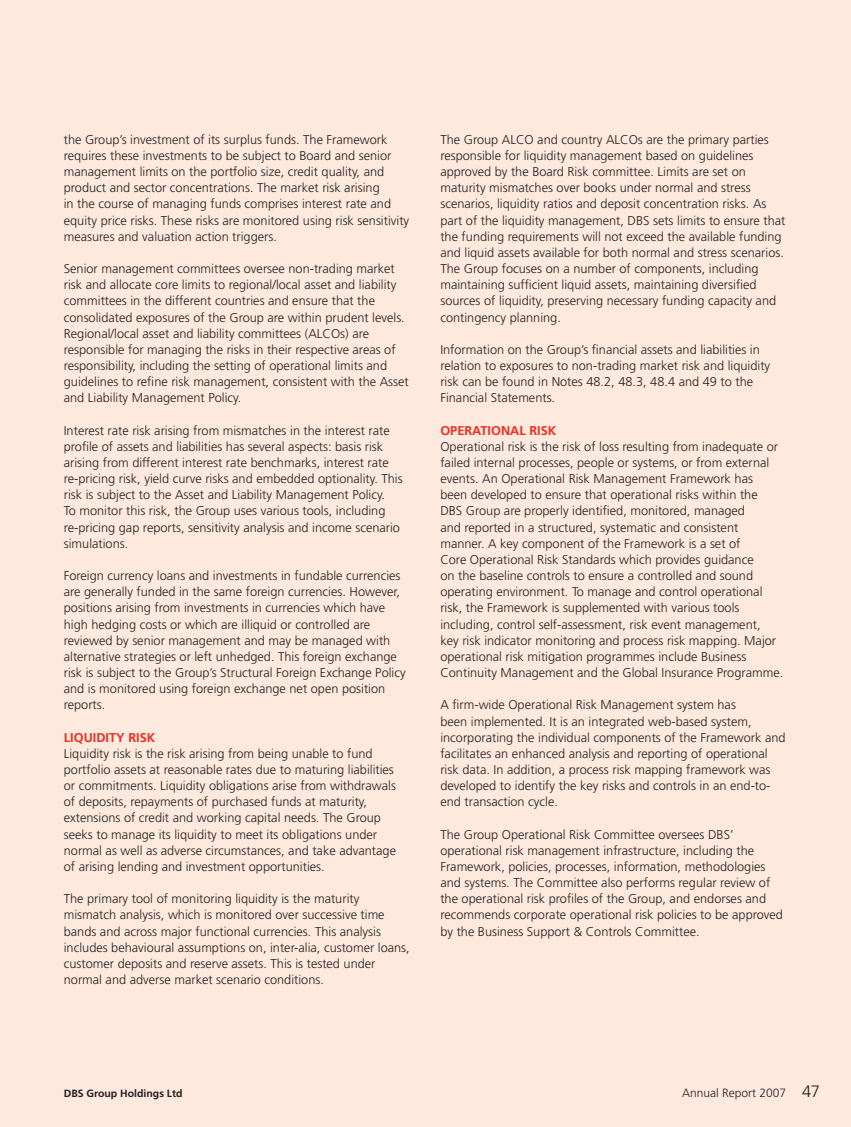
<style>
.page{position:relative;width:851px;height:1127px;background:#fff}
.page>*{position:absolute;margin:0;border:0;box-sizing:border-box;transform-origin:0 0}
.t1{font:300 12.75px/16.2px "Frutiger";color:#231f20}
.t2{font:700 12.75px "Frutiger";color:#ee2e22}
.t3{font:300 12px "Frutiger";color:#231f20}
.t4{font:700 10.5px "Frutiger";color:#231f20}
.s1{font-size:16.5px}
</style>
<div class="page">
<div style="left:0;top:0;width:850px;height:1127px;background:#fde9de"></div>
<p class="t1" style="left:64px;top:132px;width:347px">the Group’s investment of its surplus funds. The Framework requires these investments to be subject to Board and senior management limits on the portfolio size, credit quality, and product and sector concentrations. The market risk arising<br>in the course of managing funds comprises interest rate and equity price risks. These risks are monitored using risk sensitivity measures and valuation action triggers.</p>
<p class="t1" style="left:64px;top:261px;width:346px">Senior management committees oversee non-trading market risk and allocate core limits to regional/local asset and liability committees in the different countries and ensure that the consolidated exposures of the Group are within prudent levels.<br>Regional/local asset and liability committees (ALCOs) are responsible for managing the risks in their respective areas of responsibility, including the setting of operational limits and guidelines to refine risk management, consistent with the Asset and Liability Management Policy.</p>
<p class="t1" style="left:64px;top:423px;width:340px">Interest rate risk arising from mismatches in the interest rate profile of assets and liabilities has several aspects: basis risk arising from different interest rate benchmarks, interest rate re-pricing risk, yield curve risks and embedded optionality. This risk is subject to the Asset and Liability Management Policy.<br>To monitor this risk, the Group uses various tools, including re-pricing gap reports, sensitivity analysis and income scenario simulations.</p>
<p class="t1" style="left:64px;top:568px;width:343px">Foreign currency loans and investments in fundable currencies are generally funded in the same foreign currencies. However, positions arising from investments in currencies which have high hedging costs or which are illiquid or controlled are reviewed by senior management and may be managed with alternative strategies or left unhedged. This foreign exchange risk is subject to the Group’s Structural Foreign Exchange Policy and is monitored using foreign exchange net open position reports.</p>
<p class="t2" style="left:64px;top:732px;width:93px">LIQUIDITY RISK</p>
<p class="t1" style="left:64px;top:746px;width:333px">Liquidity risk is the risk arising from being unable to fund portfolio assets at reasonable rates due to maturing liabilities or commitments. Liquidity obligations arise from withdrawals of deposits, repayments of purchased funds at maturity, extensions of credit and working capital needs. The Group seeks to manage its liquidity to meet its obligations under normal as well as adverse circumstances, and take advantage of arising lending and investment opportunities.</p>
<p class="t1" style="left:64px;top:892px;width:347px">The primary tool of monitoring liquidity is the maturity mismatch analysis, which is monitored over successive time bands and across major functional currencies. This analysis includes behavioural assumptions on, inter-alia, customer loans, customer deposits and reserve assets. This is tested under normal and adverse market scenario conditions.</p>
<p class="t1" style="left:440px;top:132px;width:346px">The Group ALCO and country ALCOs are the primary parties responsible for liquidity management based on guidelines approved by the Board Risk committee. Limits are set on maturity mismatches over books under normal and stress scenarios, liquidity ratios and deposit concentration risks. As part of the liquidity management, DBS sets limits to ensure that the funding requirements will not exceed the available funding and liquid assets available for both normal and stress scenarios.<br>The Group focuses on a number of components, including maintaining sufficient liquid assets, maintaining diversified sources of liquidity, preserving necessary funding capacity and contingency planning.</p>
<p class="t1" style="left:440px;top:342px;width:331px">Information on the Group’s financial assets and liabilities in relation to exposures to non-trading market risk and liquidity risk can be found in Notes 48.2, 48.3, 48.4 and 49 to the Financial Statements.</p>
<p class="t2" style="left:440px;top:425px;width:117px">OPERATIONAL RISK</p>
<p class="t1" style="left:440px;top:439px;width:344px">Operational risk is the risk of loss resulting from inadequate or failed internal processes, people or systems, or from external events. An Operational Risk Management Framework has<br>been developed to ensure that operational risks within the<br>DBS Group are properly identified, monitored, managed<br>and reported in a structured, systematic and consistent manner. A key component of the Framework is a set of<br>Core Operational Risk Standards which provides guidance<br>on the baseline controls to ensure a controlled and sound operating environment. To manage and control operational risk, the Framework is supplemented with various tools including, control self-assessment, risk event management,<br>key risk indicator monitoring and process risk mapping. Major operational risk mitigation programmes include Business Continuity Management and the Global Insurance Programme.</p>
<p class="t1" style="left:440px;top:698px;width:347px">A firm-wide Operational Risk Management system has<br>been implemented. It is an integrated web-based system, incorporating the individual components of the Framework and facilitates an enhanced analysis and reporting of operational risk data. In addition, a process risk mapping framework was developed to identify the key risks and controls in an end-to&shy;end transaction cycle.</p>
<p class="t1" style="left:440px;top:827px;width:344px">The Group Operational Risk Committee oversees DBS’ operational risk management infrastructure, including the Framework, policies, processes, information, methodologies and systems. The Committee also performs regular review of the operational risk profiles of the Group, and endorses and recommends corporate operational risk policies to be approved by the Business Support &amp; Controls Committee.</p>
<p class="t4" style="left:64px;top:1089px;width:120px">DBS Group Holdings Ltd</p>
<p class="t3" style="left:682px;top:1088px;width:139px">Annual Report 2007 <span class="s1">47</span></p>
</div>
